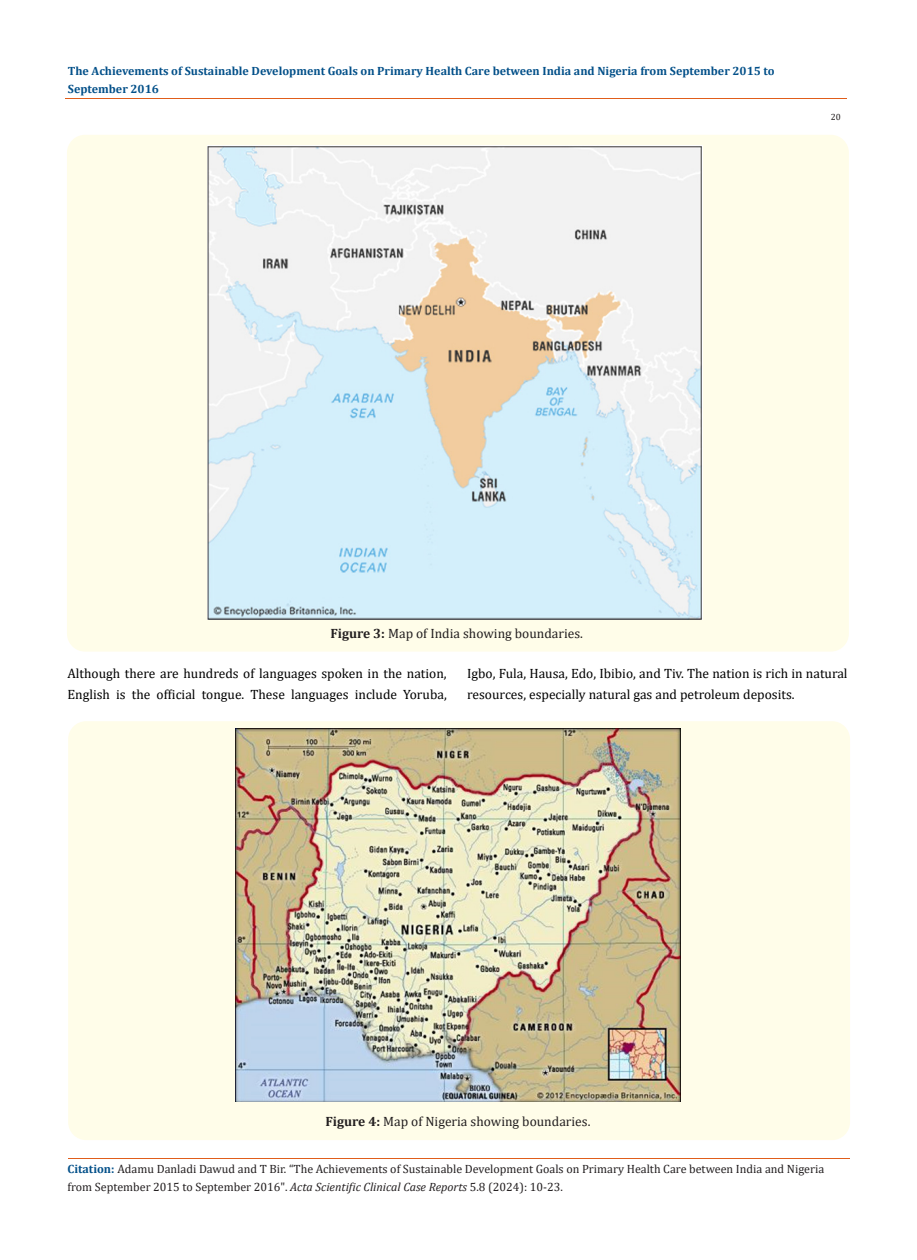
<style>
.page{position:relative;width:917px;height:1260px;background:#fff}
.page>*{position:absolute;margin:0;border:0;box-sizing:border-box;transform-origin:0 0}
.t1{font:13.5px/21px "Cambria";color:#000}
.t2{font:13.5px "Cambria";color:#231f20}
.t3{font:12px/18px "Cambria";color:#231f20}
.t4{font:700 12px/18px "Cambria";color:#035089}
.t5{font:9px "Cambria";color:#231f20}
.s1{font-weight:700}
.s2{font-weight:700;color:#035089}
.s3{font-style:italic}
</style>
<div class="page">
<hr style="left:65px;top:99px;width:782px;height:1px;background:#e05d1a">
<div style="left:67px;top:135px;width:781px;height:517px;background:#fffde9;border-radius:18px"></div>
<img style="left:207px;top:146px;width:496px;height:474px">
<div style="left:68px;top:721px;width:782px;height:419px;background:#fffde9;border-radius:18px"></div>
<img style="left:236px;top:729px;width:444px;height:373px">
<hr style="left:68px;top:1158px;width:781px;height:1px;background:#e05d1a">
<p class="t4" style="left:68px;top:61px;width:708px">The Achievements of Sustainable Development Goals on Primary Health Care between India and Nigeria from September 2015 to<br>September 2016</p>
<p class="t5" style="left:830px;top:112px;width:11px">20</p>
<p class="t2" style="left:330px;top:626px;width:254px"><span class="s1">Figure 3:</span> Map of India showing boundaries.</p>
<p class="t1" style="left:67px;top:663px;width:381px">Although there are hundreds of languages spoken in the nation,<br>English is the official tongue. These languages include Yoruba,</p>
<p class="t1" style="left:467px;top:663px;width:382px">Igbo, Fula, Hausa, Edo, Ibibio, and Tiv. The nation is rich in natural resources, especially natural gas and petroleum deposits.</p>
<p class="t2" style="left:325px;top:1113px;width:266px"><span class="s1">Figure 4:</span> Map of Nigeria showing boundaries.</p>
<p class="t3" style="left:67px;top:1160px;width:758px"><span class="s2">Citation:</span> Adamu Danladi Dawud and T Bir. “The Achievements of Sustainable Development Goals on Primary Health Care between India and Nigeria from September 2015 to September 2016". <span class="s3">Acta Scientific Clinical Case Reports</span> 5.8 (2024): 10-23.</p>
</div>
